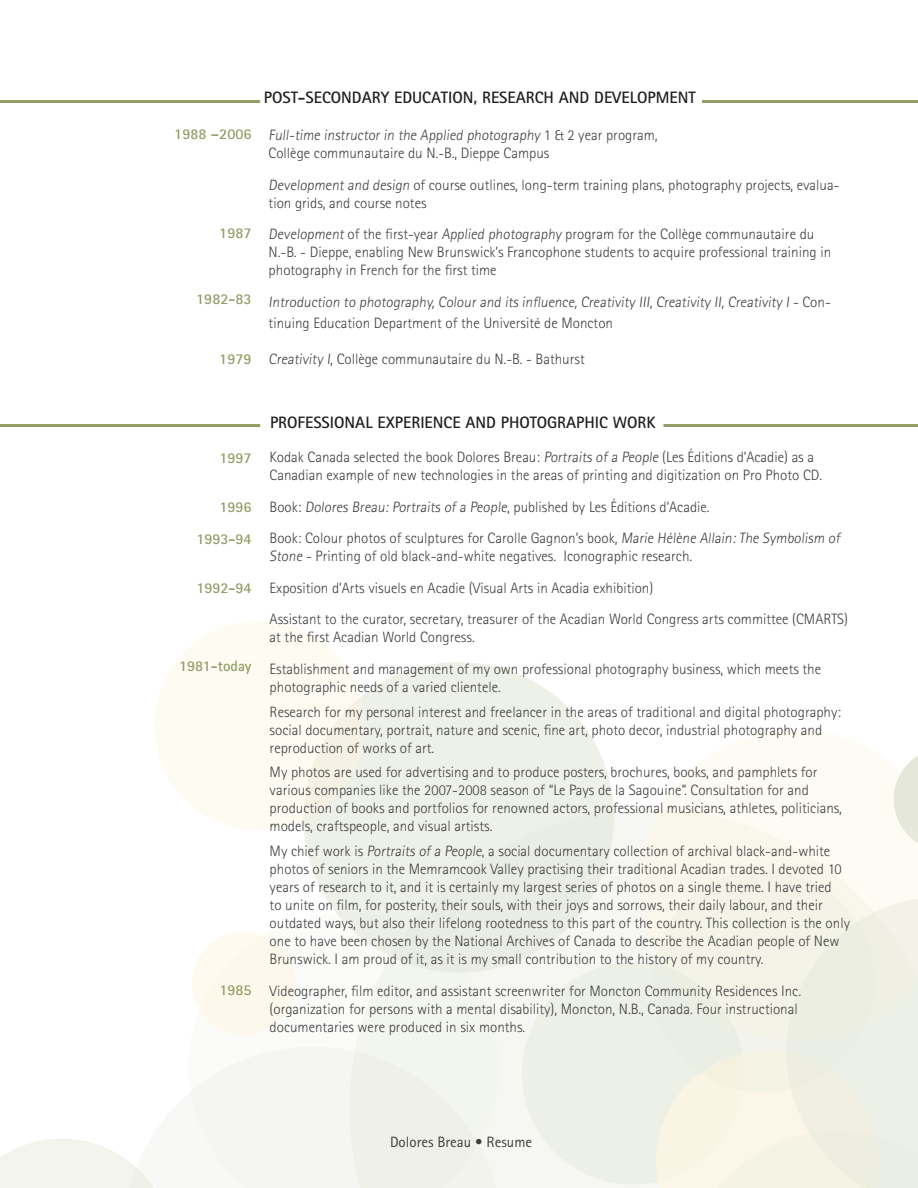
<style>
.page{position:relative;width:918px;height:1188px;background:#fff}
.page>*{position:absolute;margin:0;border:0;box-sizing:border-box;transform-origin:0 0}
.t1{font:700 16.5px "Rotis Sans Serif";color:#231f20}
.t2{font:300 15px/18px "Rotis Sans Serif";color:#3e3e3f}
.t3{font:700 15px/31.5px "Rotis Sans Serif";color:#929d67;text-align:right}
.t4{font:15px "Rotis Sans Serif";color:#3e3e3f}
</style>
<div class="page">
<div style="left:499px;top:809px;width:157px;height:379px;background:#f6f7f3"></div>
<svg style="left:640px;top:730px;width:278px;height:234px;fill:#fefbf4"></svg>
<div style="left:303px;top:662px;width:311px;height:311px;background:#eef1e8;border-radius:50%"></div>
<div style="left:154px;top:621px;width:210px;height:209px;background:linear-gradient(to right,#fffdf6,#faf6ec);border-radius:50%"></div>
<div style="left:522px;top:962px;width:222px;height:223px;background:#edf0e7;border-radius:50%"></div>
<div style="left:652px;top:870px;width:223px;height:223px;background:#f4f3e8;border-radius:50%"></div>
<svg style="left:499px;top:1047px;width:4px;height:141px"></svg>
<svg style="left:190px;top:912px;width:309px;height:276px;fill:#f5f6f1"></svg>
<svg style="left:656px;top:897px;width:262px;height:291px"></svg>
<svg style="left:0;top:1139px;width:154px;height:49px"></svg>
<div style="left:192px;top:932px;width:104px;height:103px;background:#fdf8ec;border-radius:50%"></div>
<svg style="left:894px;top:748px;width:24px;height:103px"></svg>
<hr style="left:0;top:424px;width:260px;height:3px;background:#929d67">
<hr style="left:663px;top:424px;width:255px;height:3px;background:#929d67">
<hr style="left:0;top:100px;width:260px;height:3px;background:#929d67">
<hr style="left:702px;top:100px;width:216px;height:3px;background:#929d67">
<p class="t3" style="left:174px;top:118px;width:79px">1988 –2006</p>
<p class="t3" style="left:219px;top:217px;width:34px">1987</p>
<p class="t3" style="left:196px;top:283px;width:57px">1982-83</p>
<p class="t3" style="left:219px;top:342px;width:34px">1979</p>
<p class="t1" style="left:264px;top:87px;width:433px">POST-SECONDARY EDUCATION, RESEARCH AND DEVELOPMENT</p>
<p class="t2" style="left:269px;top:126px;width:391px">Full-time instructor in the Applied photography 1 &amp; 2 year program,<br>Collège communautaire du N.-B., Dieppe Campus</p>
<p class="t2" style="left:269px;top:176px;width:572px">Development and design of course outlines, long-term training plans, photography projects, evalua&shy;tion grids, and course notes</p>
<p class="t2" style="left:269px;top:225px;width:564px">Development of the first-year Applied photography program for the Collège communautaire du<br>N.-B. - Dieppe, enabling New Brunswick’s Francophone students to acquire professional training in photography in French for the first time</p>
<p class="t2" style="left:269px;top:291px;width:564px;line-height:21.6px">Introduction to photography, Colour and its influence, Creativity III, Creativity II, Creativity I - Con&shy;tinuing Education Department of the Université de Moncton</p>
<p class="t2" style="left:269px;top:349px;width:318px">Creativity I, Collège communautaire du N.-B. - Bathurst</p>
<p class="t3" style="left:219px;top:442px;width:34px">1997</p>
<p class="t3" style="left:196px;top:491px;width:57px">1996<br>1993-94</p>
<p class="t3" style="left:196px;top:572px;width:57px">1992-94</p>
<p class="t3" style="left:179px;top:650px;width:74px">1981-TODAY</p>
<p class="t3" style="left:219px;top:974px;width:34px">1985</p>
<p class="t1" style="left:270px;top:412px;width:45px">PRO FESSIONAL</p>
<p class="t1" style="left:378px;top:412px;width:35px">EXPERIENCE</p>
<p class="t1" style="left:466px;top:412px;width:11px">AND</p>
<p class="t1" style="left:501px;top:412px;width:19px">PHOTO</p>
<p class="t1" style="left:547px;top:412px;width:46px">GRAPHIC</p>
<p class="t1" style="left:613px;top:412px;width:44px">WORK</p>
<p class="t2" style="left:270px;top:448px;width:554px">Kodak Canada selected the book Dolores Breau: Portraits of a People (Les Éditions d’Acadie) as a<br>Canadian example of new technologies in the areas of printing and digitization on Pro Photo CD.</p>
<p class="t2" style="left:270px;top:491px;width:572px;line-height:31.5px">Book: Dolores Breau: Portraits of a People, published by Les Éditions d’Acadie.<br>Book: Colour photos of sculptures for Carolle Gagnon’s book, Marie Hélène Allain: The Symbolism of</p>
<p class="t2" style="left:270px;top:541px;width:580px;line-height:31.5px">Stone - Printing of old black-and-white negatives. Iconographic research.<br>Exposition d’Arts visuels en Acadie (Visual Arts in Acadia exhibition)<br>Assistant to the curator, secretary, treasurer of the Acadian World Congress arts committee (CMARTS)</p>
<p class="t2" style="left:270px;top:622px;width:553px;line-height:31.5px">at the first Acadian World Congress.<br>Establishment and management of my own professional photography business, which meets the</p>
<p class="t2" style="left:270px;top:674px;width:573px;line-height:24.8px">photographic needs of a varied clientele.<br>Research for my personal interest and freelancer in the areas of traditional and digital photography:</p>
<p class="t2" style="left:270px;top:721px;width:554px">social documentary, portrait, nature and scenic, fine art, photo decor, industrial photography and reproduction of works of art.</p>
<p class="t2" style="left:270px;top:763px;width:574px">My photos are used for advertising and to produce posters, brochures, books, and pamphlets for various companies like the 2007-2008 season of “Le Pays de la Sagouine”. Consultation for and production of books and portfolios for renowned actors, professional musicians, athletes, politicians, models, craftspeople, and visual artists.</p>
<p class="t2" style="left:270px;top:842px;width:582px">My chief work is Portraits of a People, a social documentary collection of archival black-and-white photos of seniors in the Memramcook Valley practising their traditional Acadian trades. I devoted 10 years of research to it, and it is certainly my largest series of photos on a single theme. I have tried<br>to unite on film, for posterity, their souls, with their joys and sorrows, their daily labour, and their outdated ways, but also their lifelong rootedness to this part of the country. This collection is the only one to have been chosen by the National Archives of Canada to describe the Acadian people of New Brunswick. I am proud of it, as it is my small contribution to the history of my country.</p>
<p class="t2" style="left:270px;top:982px;width:533px">Videographer, film editor, and assistant screenwriter for Moncton Community Residences Inc. (organization for persons with a mental disability), Moncton, N.B., Canada. Four instructional documentaries were produced in six months.</p>
<p class="t4" style="left:390px;top:1133px;width:144px">Dolores Breau • Resume</p>
</div>
